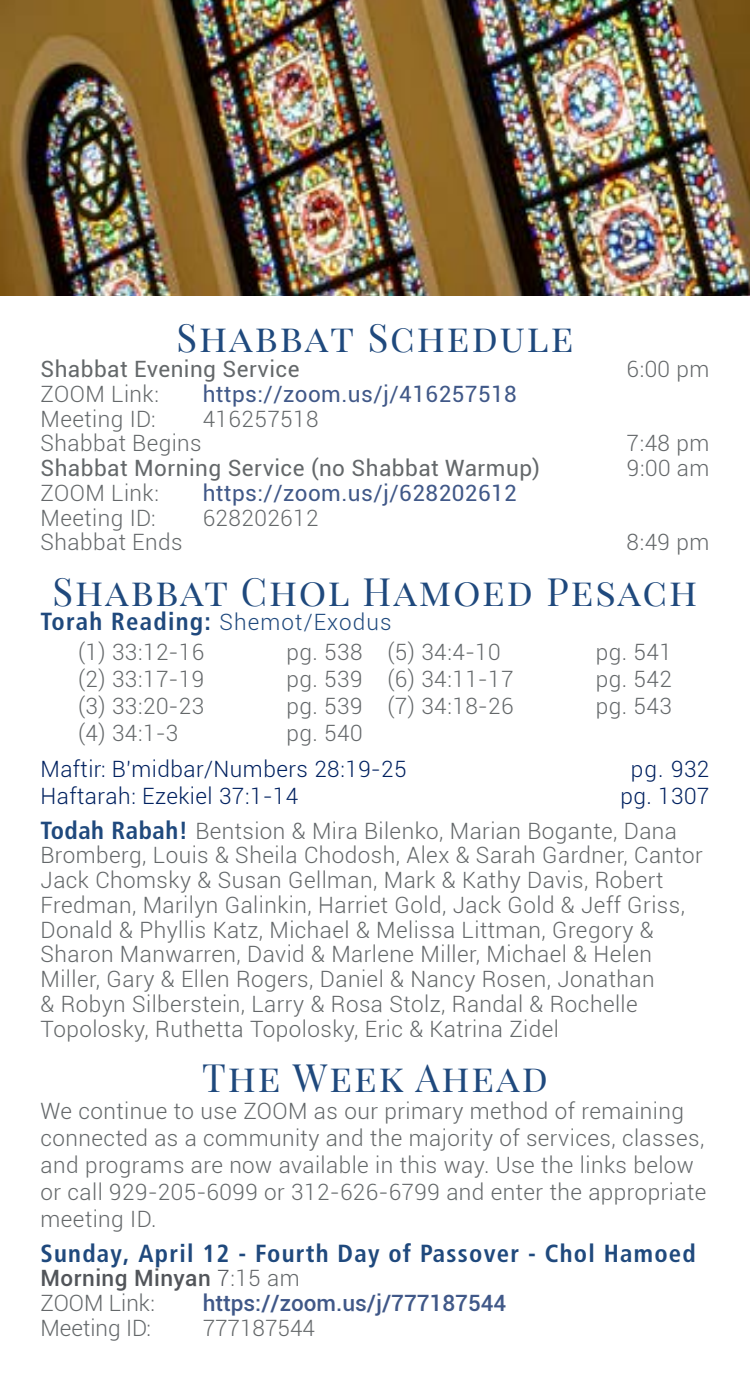
<style>
.page{position:relative;width:750px;height:1377px;background:#fff}
.page>*{position:absolute;margin:0;border:0;box-sizing:border-box;transform-origin:0 0}
.t1{font:38.25px "Playfair Display SC";letter-spacing:.05em;color:#1f497d}
.t2{font:700 condensed 24.75px "Frutiger";letter-spacing:.05em;color:#1f497d}
.t3{font:300 22.5px/24.8px "Roboto";letter-spacing:.02em;color:#64686a}
.t4{font:300 22.5px "Roboto";letter-spacing:.02em;color:#002160}
.t5{font:22.5px "Roboto";letter-spacing:.02em;color:#64686a}
.t6{font:22.5px "Roboto";letter-spacing:.02em;color:#405888}
.t7{font:300 22.5px/24.8px "Roboto";color:#64686a}
.t8{font:500 22.5px "Roboto";color:#405888}
.s1{font-family:"Roboto";font-weight:300;font-stretch:normal;font-size:22.5px}
.s2{color:#002160}
.s3{font-family:"Frutiger";font-weight:700;font-stretch:condensed;font-size:24.75px;color:#1f497d}
.s4{font-weight:500;color:#52555a}
.s5{color:#52555a}
</style>
<div class="page">
<img style="left:0;top:0;width:749px;height:296px">
<h1 class="t1" style="left:176px;top:315px;width:398px">Shabbat Schedule</h1>
<p class="t5" style="left:40px;top:353px;width:260px">Shabbat Evening Service</p>
<p class="t3" style="left:626px;top:356px;width:84px">6:00 pm</p>
<p class="t3" style="left:40px;top:381px;width:120px">ZOOM Link:</p>
<p class="t6" style="left:202px;top:378px;width:315px">https://zoom.us/j/416257518</p>
<p class="t3" style="left:40px;top:406px;width:116px">Meeting ID:</p>
<p class="t3" style="left:202px;top:406px;width:117px">416257518</p>
<p class="t3" style="left:40px;top:430px;width:163px">Shabbat Begins</p>
<p class="t3" style="left:626px;top:430px;width:84px">7:48 pm</p>
<p class="t5" style="left:40px;top:452px;width:501px">Shabbat Morning Service (no Shabbat Warmup)</p>
<p class="t3" style="left:626px;top:455px;width:84px">9:00 am</p>
<p class="t3" style="left:40px;top:480px;width:120px">ZOOM Link:</p>
<p class="t6" style="left:202px;top:477px;width:315px">https://zoom.us/j/628202612</p>
<p class="t3" style="left:40px;top:505px;width:116px">Meeting ID:</p>
<p class="t3" style="left:202px;top:505px;width:117px">628202612</p>
<p class="t3" style="left:40px;top:529px;width:143px">Shabbat Ends</p>
<p class="t3" style="left:626px;top:529px;width:84px">8:49 pm</p>
<h1 class="t1" style="left:53px;top:568px;width:646px">Shabbat Chol Hamoed Pesach</h1>
<p class="t2" style="left:40px;top:607px;width:352px">Torah Reading: <span class="s1">Shemot/Exodus</span></p>
<p class="t3" style="left:78px;top:639px;width:128px">(1) 33:12-16</p>
<p class="t3" style="left:286px;top:639px;width:78px">pg. 538</p>
<p class="t3" style="left:78px;top:666px;width:128px">(2) 33:17-19</p>
<p class="t3" style="left:286px;top:666px;width:78px">pg. 539</p>
<p class="t3" style="left:78px;top:693px;width:128px">(3) 33:20-23</p>
<p class="t3" style="left:286px;top:693px;width:78px">pg. 539</p>
<p class="t3" style="left:78px;top:720px;width:102px">(4) 34:1-3</p>
<p class="t3" style="left:286px;top:720px;width:78px">pg. 540</p>
<p class="t3" style="left:387px;top:639px;width:115px">(5) 34:4-10</p>
<p class="t3" style="left:595px;top:639px;width:78px">pg. 541</p>
<p class="t3" style="left:387px;top:666px;width:128px">(6) 34:11-17</p>
<p class="t3" style="left:595px;top:666px;width:78px">pg. 542</p>
<p class="t3" style="left:387px;top:693px;width:128px">(7) 34:18-26</p>
<p class="t3" style="left:595px;top:693px;width:78px">pg. 543</p>
<p class="t4" style="left:41px;top:753px;width:367px">Maftir: B’midbar/Numbers 28:19-25</p>
<p class="t4" style="left:630px;top:753px;width:80px">pg. 932</p>
<p class="t4" style="left:41px;top:780px;width:259px">Haftarah: Ezekiel 37:1-14</p>
<p class="t3" style="left:40px;top:777px;width:670px;line-height:34.9px;text-indent:579px"><span class="s2">pg. 1307<br></span><span class="s3">Todah Rabah!</span> Bentsion &amp; Mira Bilenko, Marian Bogante, Dana</p>
<p class="t3" style="left:41px;top:842px;width:663px">Bromberg, Louis &amp; Sheila Chodosh, Alex &amp; Sarah Gardner, Cantor Jack Chomsky &amp; Susan Gellman, Mark &amp; Kathy Davis, Robert Fredman, Marilyn Galinkin, Harriet Gold, Jack Gold &amp; Jeff Griss, Donald &amp; Phyllis Katz, Michael &amp; Melissa Littman, Gregory &amp; Sharon Manwarren, David &amp; Marlene Miller, Michael &amp; Helen Miller, Gary &amp; Ellen Rogers, Daniel &amp; Nancy Rosen, Jonathan<br>&amp; Robyn Silberstein, Larry &amp; Rosa Stolz, Randal &amp; Rochelle Topolosky, Ruthetta Topolosky, Eric &amp; Katrina Zidel</p>
<h1 class="t1" style="left:202px;top:1054px;width:347px">The Week Ahead</h1>
<p class="t3" style="left:40px;top:1096px;width:667px;line-height:27px">We continue to use ZOOM as our primary method of remaining connected as a community and the majority of services, classes, and programs are now available in this way. Use the links below or call 929-205-6099 or 312-626-6799 and enter the appropriate meeting ID.</p>
<p class="t2" style="left:40px;top:1238px;width:656px">Sunday, April 12 - Fourth Day of Passover - Chol Hamoed</p>
<p class="t7" style="left:40px;top:1265px;width:260px"><span class="s4">Morning Minyan</span> <span class="s5">7</span>:15 am<br>ZOOM Link:</p>
<p class="t8" style="left:202px;top:1287px;width:305px">https://zoom.us/j/777187544</p>
<p class="t7" style="left:40px;top:1315px;width:112px">Meeting ID:</p>
<p class="t7" style="left:202px;top:1315px;width:114px">777187544</p>
</div>
